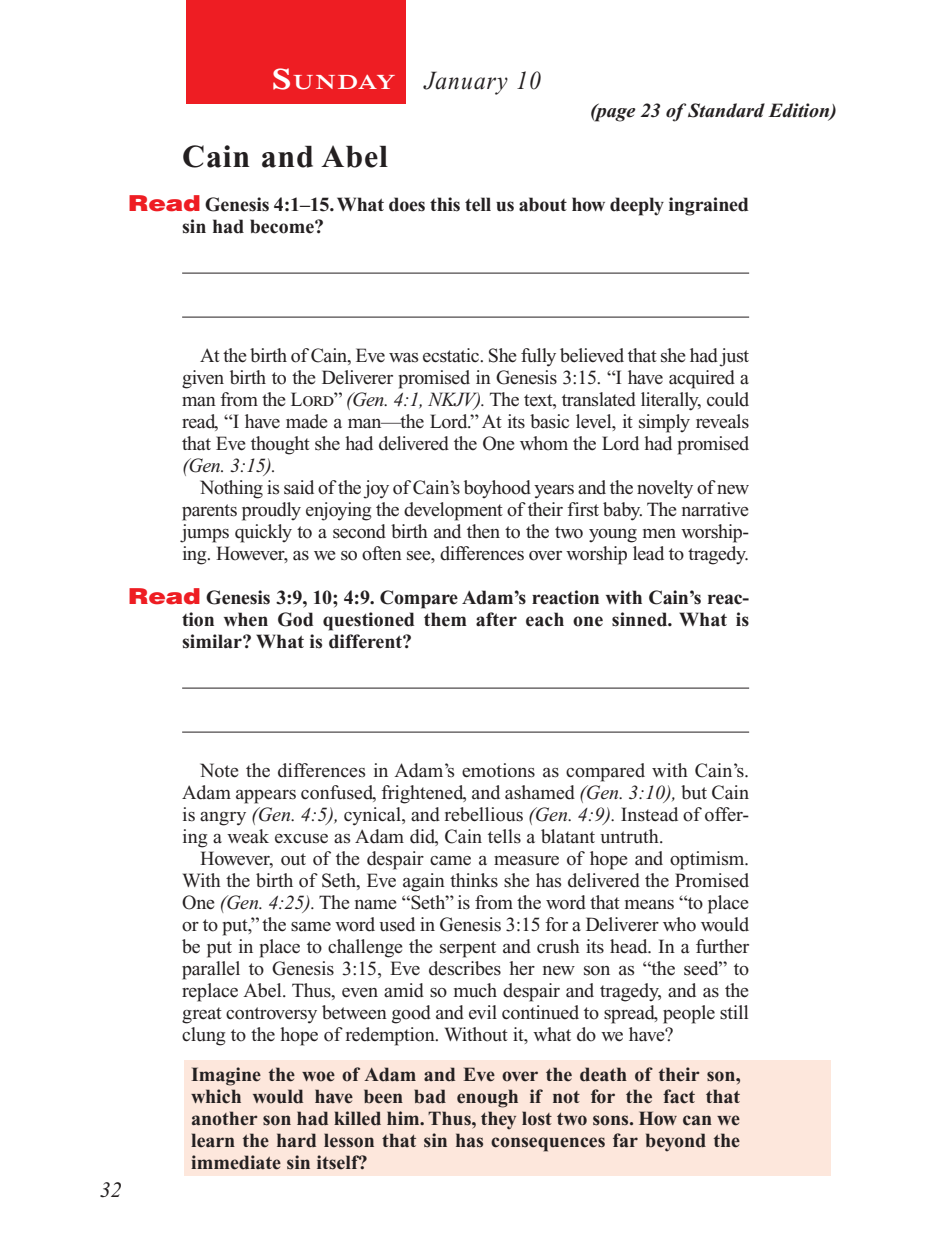
<style>
.page{position:relative;width:936px;height:1260px;background:#fff}
.page>*{position:absolute;margin:0;border:0;box-sizing:border-box;transform-origin:0 0}
.Head{font:700 32px "Times New Roman PS Std";letter-spacing:.025em;color:#231f20}
.Lesson_Dates{font:italic 26px "Times New Roman PS Std";letter-spacing:.05em;color:#231f20;scale:.9 1}
.t1{font:italic 22px "Times New Roman PS Std";color:#231f20}
.Daily_Header{font:600 21px "Times NRMT Std";letter-spacing:.045em;color:#fff;scale:1.1 1}
.Body{font:20px/22px "Times New Roman PS Std";letter-spacing:-.01em;color:#231f20;text-align:justify}
.x-screened_box-text{font:700 20px/22px "Times New Roman PS Std";color:#231f20;text-align:justify}
.Question{font:700 20px/22px "Times New Roman PS Std";color:#231f20;text-align:justify}
.Question_NO_SB{font:700 20px/22px "Times New Roman PS Std";letter-spacing:-.01em;color:#231f20}
.Page_from_SE{font:italic 700 20px "Times New Roman PS Std";color:#231f20}
.s1{font-size:30px}
.s2{font-family:"Helvetica LT Std";font-weight:900;font-size:22px;color:#ee1d23}
.s3{font-style:italic}
</style>
<div class="page">
<div style="left:186px;top:0;width:220px;height:103px;background:#ee1d23"></div>
<div style="left:184px;top:1061px;width:646px;height:115px;background:#fde7dc"></div>
<hr style="left:182px;top:273px;width:567px;height:1px;background:#231f20">
<hr style="left:182px;top:317px;width:567px;height:1px;background:#231f20">
<hr style="left:182px;top:688px;width:567px;height:1px;background:#231f20">
<hr style="left:182px;top:732px;width:567px;height:1px;background:#231f20">
<p class="Daily_Header" style="left:272px;top:70px;width:114px"><span class="s1">S</span>UNDAY</p>
<p class="Lesson_Dates" style="left:425px;top:66px;width:131px">January 10</p>
<p class="Page_from_SE" style="left:590px;top:100px;width:248px">(page 23 of Standard Edition)</p>
<p class="Head" style="left:182px;top:138px;width:207px">Cain and Abel</p>
<p class="Question_NO_SB" style="left:182px;top:193px;width:568px;text-indent:-54px"><span class="s2">Read</span> Genesis 4:1–15. What does this tell us about how deeply ingrained sin had become?</p>
<p class="Body" style="left:182px;top:344px;width:569px;text-indent:18px">At the birth of Cain, Eve was ecstatic. She fully believed that she had just given birth to the Deliverer promised in Genesis 3:15. “I have acquired a man from the Lord” <span class="s3">(Gen. 4:1, NKJV).</span> The text, translated literally, could read, “I have made a man—the Lord.” At its basic level, it simply reveals that Eve thought she had delivered the One whom the Lord had promised <span class="s3">(Gen. 3:15).</span></p>
<p class="Body" style="left:182px;top:476px;width:569px;text-indent:18px">Nothing is said of the joy of Cain’s boyhood years and the novelty of new parents proudly enjoying the development of their first baby. The narrative jumps quickly to a second birth and then to the two young men worship&shy;ing. However, as we so often see, differences over worship lead to tragedy.</p>
<p class="Question" style="left:182px;top:586px;width:569px;text-indent:-54px"><span class="s2">Read</span> Genesis 3:9, 10; 4:9. Compare Adam’s reaction with Cain’s reac&shy;tion when God questioned them after each one sinned. What is similar? What is different?</p>
<p class="t1" style="left:100px;top:1178px;width:23px">32</p>
<p class="Body" style="left:182px;top:759px;width:569px;text-indent:18px">Note the differences in Adam’s emotions as compared with Cain’s.<br>Adam appears confused, frightened, and ashamed <span class="s3">(Gen. 3:10),</span> but Cain is angry <span class="s3">(Gen. 4:5),</span> cynical, and rebellious <span class="s3">(Gen. 4:9).</span> Instead of offer&shy;ing a weak excuse as Adam did, Cain tells a blatant untruth.</p>
<p class="Body" style="left:182px;top:847px;width:569px;text-indent:18px">However, out of the despair came a measure of hope and optimism.<br>With the birth of Seth, Eve again thinks she has delivered the Promised One <span class="s3">(Gen. 4:25).</span> The name “Seth” is from the word that means “to place or to put,” the same word used in Genesis 3:15 for a Deliverer who would be put in place to challenge the serpent and crush its head. In a further parallel to Genesis 3:15, Eve describes her new son as “the seed” to replace Abel. Thus, even amid so much despair and tragedy, and as the great controversy between good and evil continued to spread, people still clung to the hope of redemption. Without it, what do we have?</p>
<p class="x-screened_box-text" style="left:191px;top:1063px;width:551px">Imagine the woe of Adam and Eve over the death of their son, which would have been bad enough if not for the fact that another son had killed him. Thus, they lost two sons. How can we learn the hard lesson that sin has consequences far beyond the immediate sin itself?</p>
</div>
